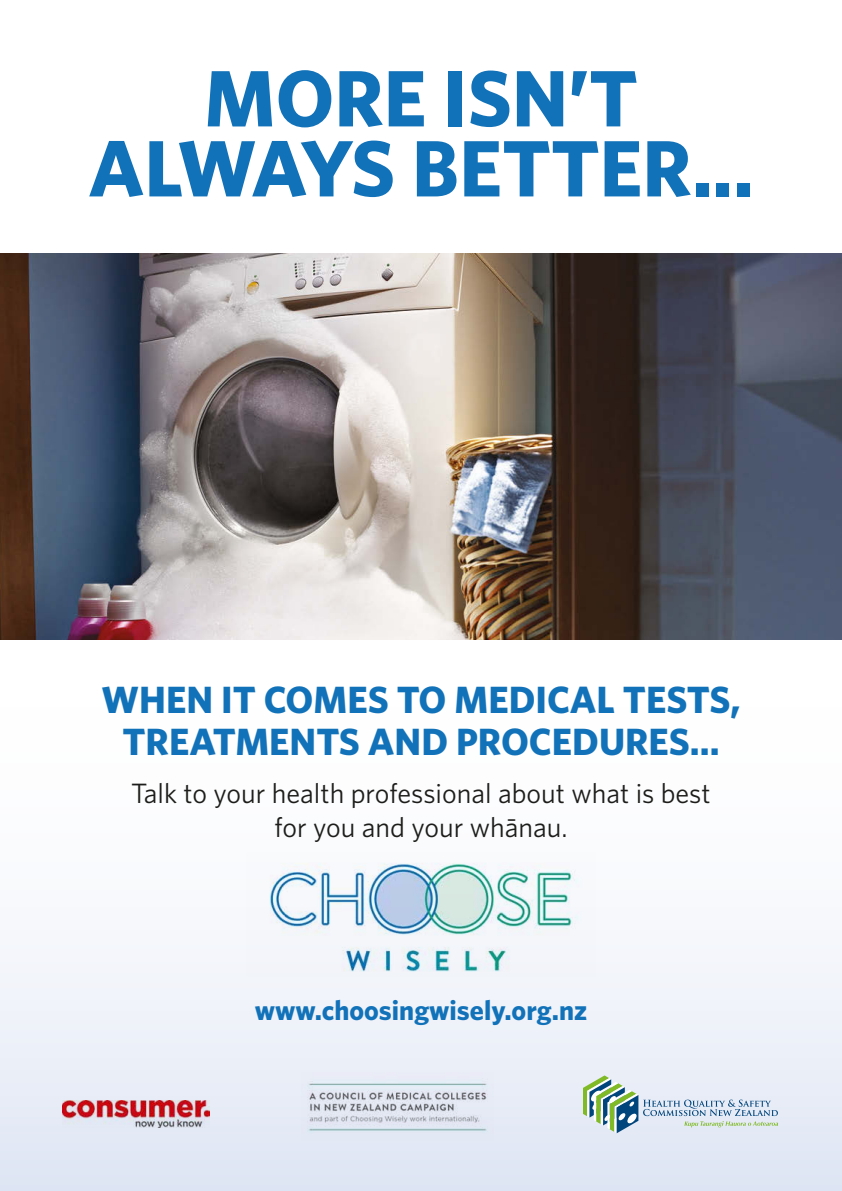
<style>
.page{position:relative;width:842px;height:1191px;background:#fff}
.page>*{position:absolute;margin:0;border:0;box-sizing:border-box;transform-origin:0 0}
.t1{font:700 80px/70px "Whitney";color:#1172b9;text-align:center}
.t2{font:700 38px/42px "Whitney";color:#1172b9;text-align:center}
.t3{font:28px/34px "Whitney";color:#1d1d1b;text-align:center}
.t4{font:700 28px "Whitney";color:#1172b9}
</style>
<div class="page">
<div style="left:0;top:658px;width:842px;height:533px;background:linear-gradient(to bottom,#fff,#e2e8f5)"></div>
<img style="left:0;top:253px;width:842px;height:387px">
<img style="left:246px;top:852px;width:350px;height:124px">
<svg style="left:584px;top:1075px;width:194px;height:58px;background:#c5d5d9"></svg>
<img style="left:62px;top:1100px;width:148px;height:27px">
<img style="left:301px;top:1072px;width:192px;height:68px">
<p class="t1" style="left:88px;top:62px;width:667px">MORE ISN’T<br>ALWAYS BETTER...</p>
<p class="t2" style="left:102px;top:677px;width:640px">WHEN IT COMES TO MEDICAL TESTS,<br>TREATMENTS AND PROCEDURES...</p>
<p class="t3" style="left:131px;top:775px;width:581px">Talk to your health professional about what is best for you and your whānau.</p>
<p class="t4" style="left:255px;top:992px;width:334px">www.choosingwisely.org.nz</p>
</div>
